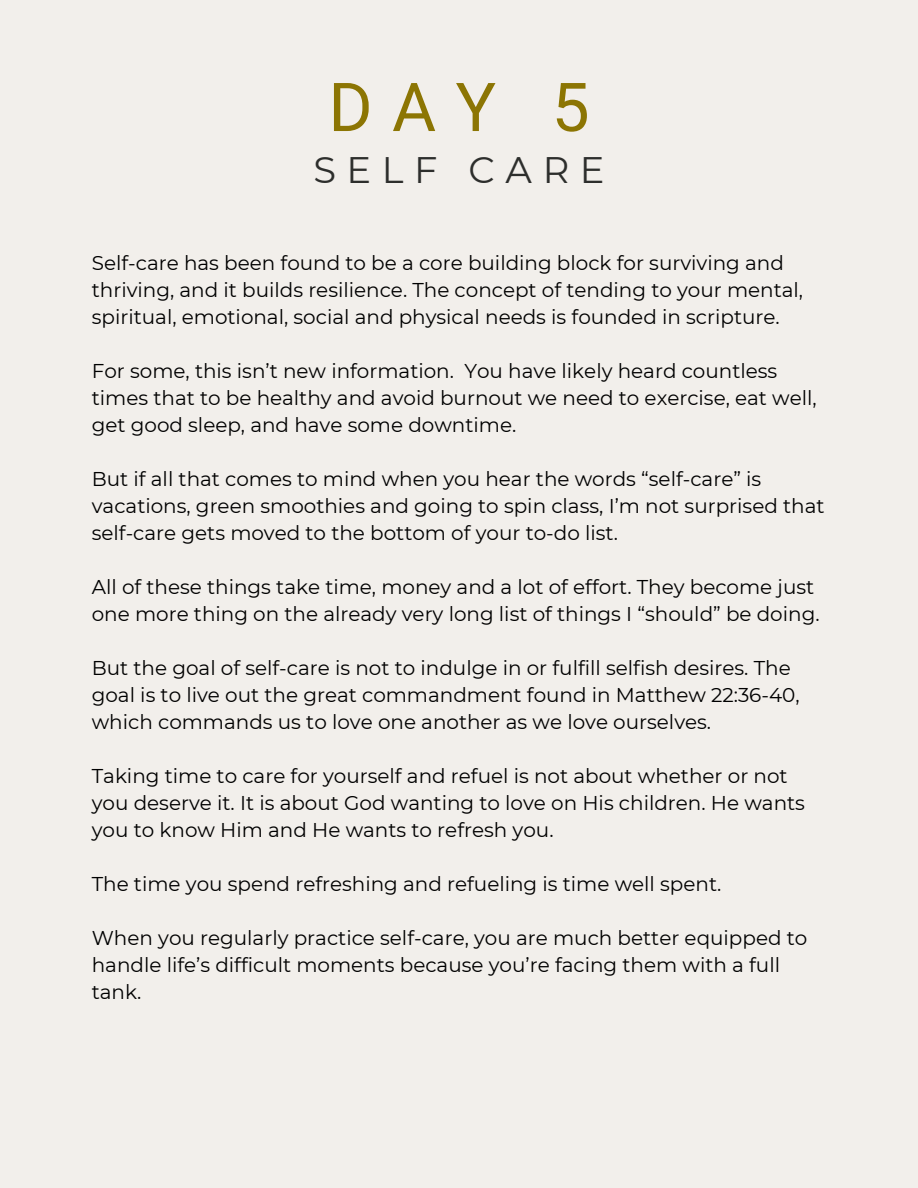
<style>
.page{position:relative;width:918px;height:1188px;background:#f2efeb}
.page>*{position:absolute;margin:0;border:0;box-sizing:border-box;transform-origin:0 0}
.t1{font:67.5px "Roboto";color:#8c7503}
.t2{font:36.9px "Montserrat";letter-spacing:.29em;color:#2d2e2c}
.t3{font:19.95px/27px "Montserrat";color:#000}
</style>
<div class="page">
<h1 class="t1" style="left:328px;top:68px;width:263px">DAY 5</h1>
<h2 class="t2" style="left:313px;top:148px;width:293px">SELF CARE</h2>
<p class="t3" style="left:92px;top:250px;width:713px">Self-care has been found to be a core building block for surviving and thriving, and it builds resilience. The concept of tending to your mental, spiritual, emotional, social and physical needs is founded in scripture.</p>
<p class="t3" style="left:92px;top:358px;width:727px">For some, this isn’t new information. You have likely heard countless times that to be healthy and avoid burnout we need to exercise, eat well, get good sleep, and have some downtime.</p>
<p class="t3" style="left:92px;top:466px;width:734px">But if all that comes to mind when you hear the words “self-care” is vacations, green smoothies and going to spin class, I’m not surprised that self-care gets moved to the bottom of your to-do list.</p>
<p class="t3" style="left:92px;top:574px;width:729px">All of these things take time, money and a lot of effort. They become just one more thing on the already very long list of things I “should” be doing.</p>
<p class="t3" style="left:92px;top:655px;width:709px">But the goal of self-care is not to indulge in or fulfill selfish desires. The goal is to live out the great commandment found in Matthew 22:36-40, which commands us to love one another as we love ourselves.</p>
<p class="t3" style="left:92px;top:763px;width:715px">Taking time to care for yourself and refuel is not about whether or not you deserve it. It is about God wanting to love on His children. He wants you to know Him and He wants to refresh you.</p>
<p class="t3" style="left:92px;top:871px;width:631px">The time you spend refreshing and refueling is time well spent.</p>
<p class="t3" style="left:92px;top:925px;width:717px">When you regularly practice self-care, you are much better equipped to handle life’s difficult moments because you’re facing them with a full tank.</p>
</div>
